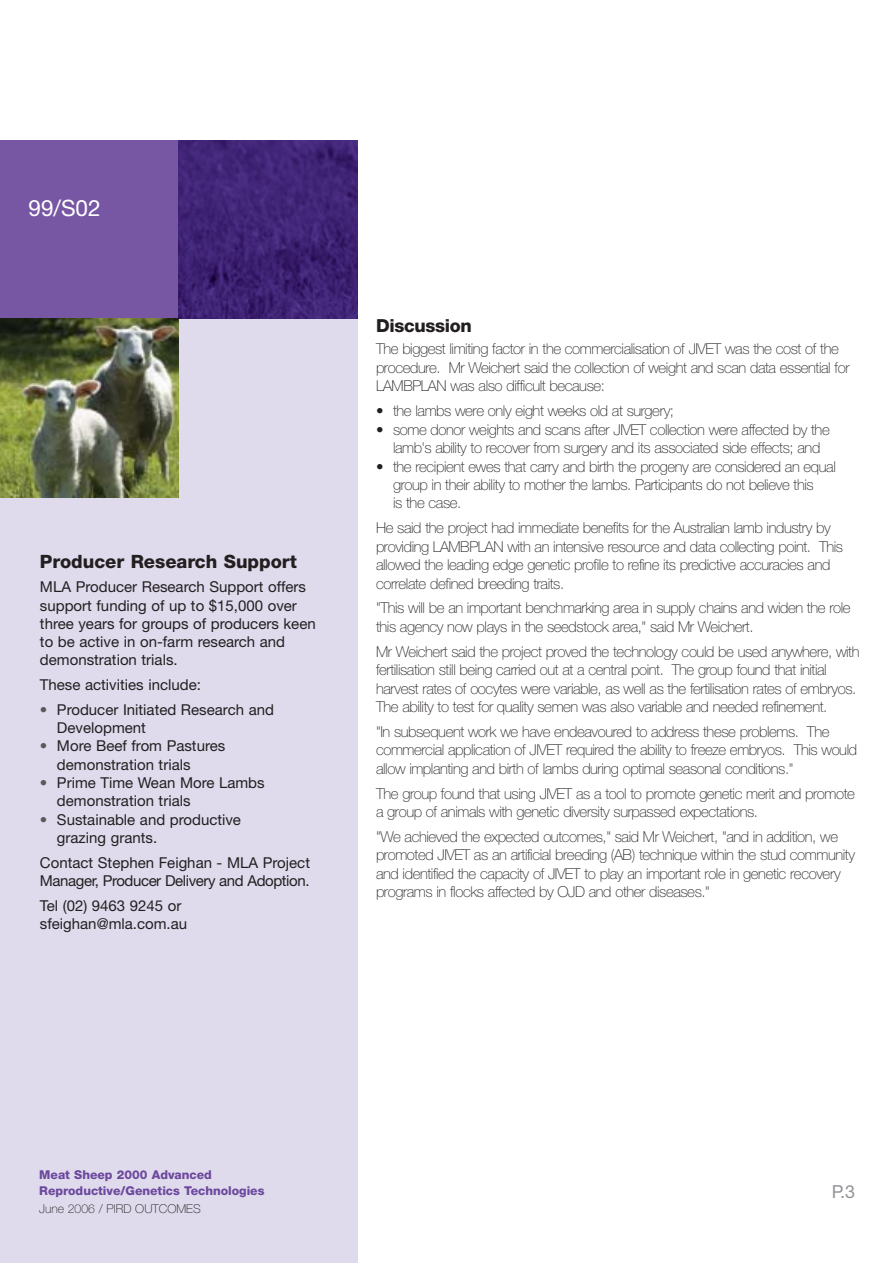
<style>
.page{position:relative;width:893px;height:1263px;background:#fff}
.page>*{position:absolute;margin:0;border:0;box-sizing:border-box;transform-origin:0 0}
.t1{font:22.5px "Helvetica Neue";color:#fff}
.t2{font:800 18.3px "Helvetica Neue";color:#231f20}
.t3{font:800 18px "Helvetica Neue";letter-spacing:-.02em;color:#231f20}
.t4{font:18px "Helvetica Neue";color:#939598}
.t5{font:100 15px/18.5px "Helvetica Neue";letter-spacing:-.03em;color:#231f20}
.t6{font:15px/18.3px "Helvetica Neue";color:#231f20}
.t7{font:15px/18.3px "Helvetica Neue";letter-spacing:-.03em;color:#231f20}
.t8{font:800 12.15px/15.6px "Helvetica Neue";color:#6c489d}
.t9{font:100 12.15px "Helvetica Neue";color:#231f20}
.s1{color:#58595b}
</style>
<div class="page">
<div style="left:0;top:315px;width:357px;height:948px;background:#dfdaec"></div>
<div style="left:0;top:140px;width:179px;height:179px;background:#7757a4"></div>
<img style="left:0;top:319px;width:179px;height:178px">
<img style="left:179px;top:140px;width:178px;height:179px">
<h1 class="t1" style="left:29px;top:200px;width:74px">99/S02</h1>
<p class="t2" style="left:40px;top:554px;width:258px">Producer Research Support</p>
<p class="t6" style="left:40px;top:579px;width:277px">MLA Producer Research Support offers support funding of up to $15,000 over three years for groups of producers keen to be active in on-farm research and demonstration trials.</p>
<p class="t6" style="left:40px;top:677px;width:162px">These activities include:</p>
<p class="t6" style="left:57px;top:702px;width:218px;text-indent:-17px"><span class="s1">•</span> Producer Initiated Research and<br>Development</p>
<p class="t6" style="left:57px;top:738px;width:170px;text-indent:-17px"><span class="s1">•</span> More Beef from Pastures demonstration trials</p>
<p class="t6" style="left:57px;top:775px;width:209px;text-indent:-17px"><span class="s1">•</span> Prime Time Wean More Lambs demonstration trials</p>
<p class="t6" style="left:57px;top:812px;width:185px;text-indent:-17px"><span class="s1">•</span> Sustainable and productive grazing grants.</p>
<p class="t7" style="left:40px;top:855px;width:271px">Contact Stephen Feighan - MLA Project<br>Manager, Producer Delivery and Adoption.</p>
<p class="t6" style="left:40px;top:898px;width:149px">Tel (02) 9463 9245 or sfeighan@mla.com.au</p>
<p class="t3" style="left:376px;top:319px;width:97px">Discussion</p>
<p class="t5" style="left:376px;top:341px;width:475px">The biggest limiting factor in the commercialisation of JIVET was the cost of the procedure. Mr Weichert said the collection of weight and scan data essential for<br>LAMBPLAN was also difficult because:</p>
<p class="t5" style="left:376px;top:403px;width:299px">• the lambs were only eight weeks old at surgery;</p>
<p class="t5" style="left:376px;top:421px;width:455px;text-align:center">• some donor weights and scans after JIVET collection were affected by the lamb's ability to recover from surgery and its associated side effects; and</p>
<p class="t5" style="left:393px;top:458px;width:444px;text-indent:-17px">• the recipient ewes that carry and birth the progeny are considered an equal group in their ability to mother the lambs. Participants do not believe this<br>is the case.</p>
<p class="t5" style="left:376px;top:520px;width:468px">He said the project had immediate benefits for the Australian lamb industry by providing LAMBPLAN with an intensive resource and data collecting point. This allowed the leading edge genetic profile to refine its predictive accuracies and correlate defined breeding traits.</p>
<p class="t5" style="left:376px;top:600px;width:476px">"This will be an important benchmarking area in supply chains and widen the role this agency now plays in the seedstock area," said Mr Weichert.</p>
<p class="t5" style="left:376px;top:644px;width:485px">Mr Weichert said the project proved the technology could be used anywhere, with fertilisation still being carried out at a central point. The group found that initial harvest rates of oocytes were variable, as well as the fertilisation rates of embryos.<br>The ability to test for quality semen was also variable and needed refinement.</p>
<p class="t5" style="left:376px;top:724px;width:482px">"In subsequent work we have endeavoured to address these problems. The commercial application of JIVET required the ability to freeze embryos. This would allow implanting and birth of lambs during optimal seasonal conditions."</p>
<p class="t5" style="left:376px;top:785px;width:480px">The group found that using JIVET as a tool to promote genetic merit and promote a group of animals with genetic diversity surpassed expectations.</p>
<p class="t5" style="left:376px;top:829px;width:480px">"We achieved the expected outcomes," said Mr Weichert, "and in addition, we promoted JIVET as an artificial breeding (AB) technique within the stud community and identified the capacity of JIVET to play an important role in genetic recovery programs in flocks affected by OJD and other diseases."</p>
<p class="t8" style="left:39px;top:1168px;width:227px">Meat Sheep 2000 Advanced<br>Reproductive/Genetics Technologies</p>
<p class="t9" style="left:39px;top:1204px;width:163px">June 2006 / PIRD OUTCOMES</p>
<p class="t4" style="left:831px;top:1185px;width:25px">P.3</p>
</div>
